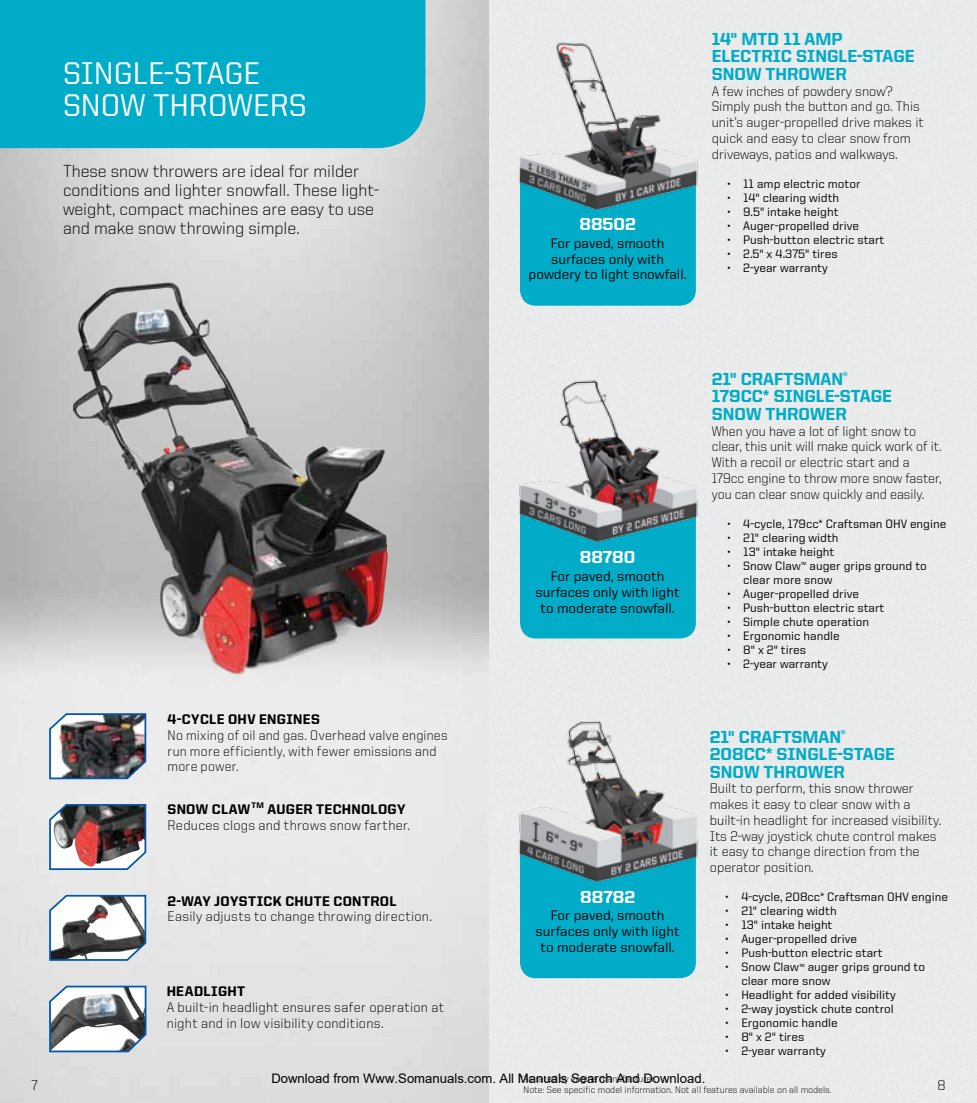
<style>
.page{position:relative;width:977px;height:1103px;background:#fff}
.page>*{position:absolute;margin:0;border:0;box-sizing:border-box;transform-origin:0 0}
.t1{font:500 31.5px/31.5px "United Sans Reg";color:#fff}
.t2{font:300 17.5px/19.2px "United Sans Reg";color:#000}
.t3{font:800 17.5px/17.5px "United Sans Reg";color:#00acc8}
.t4{font:800 17.5px "United Sans Reg";color:#fff}
.t5{font:300 14px/15.9px "United Sans Reg";color:#000}
.t6{font:500 14px/15.8px "United Sans Reg";color:#000;text-align:center}
.t7{font:300 14px/15.8px "United Sans Reg";letter-spacing:.02em;color:#000}
.t8{font:800 14px "United Sans Reg";letter-spacing:.02em;color:#000}
.t9{font:13.12px "Arial";color:#000}
.t10{font:500 12.25px/14px "United Sans Reg";color:#000}
.t11{font:800 10.15px "United Sans Reg";color:#00acc8}
.t12{font:300 9.62px/10.5px "United Sans Reg";color:#000}
.t13{font:800 8.22px "United Sans Reg";color:#000}
.s1{font-size:10.15px}
</style>
<div class="page">
<img style="left:0;top:0;width:976px;height:1102px">
<div style="left:520px;top:229px;width:176px;height:77px;background:#00acc8"></div>
<img style="left:502px;top:17px;width:212px;height:212px">
<div style="left:520px;top:901px;width:176px;height:77px;background:#00acc8"></div>
<img style="left:502px;top:689px;width:212px;height:212px">
<div style="left:520px;top:562px;width:176px;height:76px;background:#00acc8"></div>
<img style="left:502px;top:350px;width:212px;height:212px">
<div style="left:0;top:0;width:425px;height:148px;background:#00acc8"></div>
<img style="left:74px;top:280px;width:316px;height:403px">
<img style="left:74px;top:282px;width:313px;height:393px">
<img style="left:48px;top:712px;width:99px;height:68px">
<svg style="left:48px;top:894px;width:99px;height:67px"></svg>
<img style="left:48px;top:803px;width:99px;height:67px">
<svg style="left:48px;top:984px;width:99px;height:69px"></svg>
<h1 class="t1" style="left:63px;top:57px;width:241px">SinGle-Stag e<br>Snow Throwers</h1>
<h2 class="t2" style="left:63px;top:161px;width:317px">These snow throwers are ideal for milder conditions and lighter snowfall. These light&shy;weight, compact machines are easy to use and make snow throwing simple.</h2>
<p class="t8" style="left:168px;top:711px;width:24px">4-CYCLE</p>
<p class="t8" style="left:228px;top:711px;width:10px">OHV</p>
<p class="t8" style="left:259px;top:711px;width:37px">ENGINES</p>
<p class="t5" style="left:168px;top:727px;width:281px">No mixing of oil and gas. Overhead valve engines run more efficiently, with fewer emissions and more power.</p>
<p class="t8" style="left:168px;top:801px;width:21px">SNOW</p>
<p class="t8" style="left:212px;top:801px;width:11px">CLAW</p>
<p class="t13" style="left:251px;top:800px;width:14px">TM</p>
<p class="t8" style="left:267px;top:801px;width:59px">AUGER TECHNOLO</p>
<p class="t8" style="left:387px;top:801px;width:18px">GY</p>
<p class="t7" style="left:168px;top:817px;width:244px">Reduces clogs and throws snow farther.</p>
<p class="t8" style="left:168px;top:893px;width:25px">2-WAY</p>
<p class="t8" style="left:214px;top:893px;width:16px">JOYSTICK</p>
<p class="t8" style="left:285px;top:893px;width:10px">CHUTE</p>
<p class="t8" style="left:333px;top:893px;width:10px">CONTROL</p>
<p class="t7" style="left:168px;top:908px;width:266px">Easily adjusts to change throwing direction.</p>
<p class="t8" style="left:167px;top:983px;width:19px">HEADLI</p>
<p class="t8" style="left:218px;top:983px;width:19px">GHT</p>
<p class="t7" style="left:167px;top:999px;width:279px">A built-in headlight ensures safer operation at night and in low visibility conditions.</p>
<h2 class="t4" style="left:579px;top:214px;width:58px">88502</h2>
<p class="t6" style="left:528px;top:235px;width:159px">For paved, smooth surfaces only with powdery to light snowfall.</p>
<h2 class="t3" style="left:711px;top:30px;width:203px">14" MTD 11 AMP<br>ELECTRIC SIN GLE-STAGE<br>SNOW</h2>
<h2 class="t3" style="left:765px;top:65px;width:23px">THROWER</h2>
<p class="t5" style="left:711px;top:83px;width:214px">A few inches of powdery snow?<br>Simply push the button and go. This unit’s auger-propelled drive makes it quick and easy to clear snow from driveways, patios and walkways.</p>
<p class="t10" style="left:727px;top:176px;width:135px">• 11 amp electric motor</p>
<p class="t10" style="left:727px;top:190px;width:113px">• 14" clearing width</p>
<p class="t10" style="left:727px;top:204px;width:113px">• 9.5" intake height</p>
<p class="t10" style="left:727px;top:218px;width:133px">• Auger-propelled drive</p>
<p class="t10" style="left:727px;top:232px;width:159px">• Push-button electric start</p>
<p class="t10" style="left:727px;top:246px;width:112px">• 2.5" x 4.375" tires</p>
<p class="t10" style="left:727px;top:260px;width:102px">• 2-year warranty</p>
<h2 class="t4" style="left:579px;top:547px;width:57px">88780</h2>
<p class="t6" style="left:535px;top:568px;width:145px">For paved, smooth surfaces only with light to moderate snowfall.</p>
<h2 class="t4" style="left:580px;top:887px;width:56px">88782</h2>
<p class="t6" style="left:535px;top:907px;width:145px">For paved, smooth surfaces only with light to moderate snowfall.</p>
<h2 class="t3" style="left:711px;top:370px;width:42px">21" CRAFTSMAN</h2>
<p class="t11" style="left:843px;top:370px;width:6px">®</p>
<h2 class="t3" style="left:711px;top:387px;width:180px">179CC* SIN GLE-STAGE<br>SNOW</h2>
<h2 class="t3" style="left:765px;top:405px;width:23px">THROWER</h2>
<p class="t5" style="left:711px;top:423px;width:232px">When you have a lot of light snow to clear, this unit will make quick work of it.<br>With a recoil or electric start and a 179cc engine to throw more snow faster, you can clear snow quickly and easily.</p>
<p class="t10" style="left:727px;top:516px;width:220px">• 4-cycle, 179cc* Craftsman OHV engine</p>
<p class="t10" style="left:727px;top:530px;width:113px">• 21" clearing width</p>
<p class="t10" style="left:727px;top:544px;width:108px">• 13" intake height</p>
<p class="t10" style="left:743px;top:558px;width:185px;text-indent:-16px">• Snow Claw<span class="s1">™</span> auger grips ground to clear more snow</p>
<p class="t10" style="left:727px;top:586px;width:133px">• Auger-propelled drive</p>
<p class="t10" style="left:727px;top:600px;width:159px">• Push-button electric start</p>
<p class="t10" style="left:727px;top:614px;width:143px">• Simple chute operation</p>
<p class="t10" style="left:727px;top:628px;width:114px">• Ergonomic handle</p>
<p class="t10" style="left:727px;top:642px;width:80px">• 8" x 2" tires</p>
<p class="t10" style="left:727px;top:656px;width:102px">• 2-year warranty</p>
<h2 class="t3" style="left:709px;top:727px;width:42px">21" CRAFTSMAN</h2>
<p class="t11" style="left:841px;top:727px;width:6px">®</p>
<h2 class="t3" style="left:709px;top:745px;width:185px">208CC* SINGLE-STAGE<br>SNOW</h2>
<h2 class="t3" style="left:763px;top:762px;width:23px">THROWER</h2>
<p class="t5" style="left:709px;top:780px;width:233px">Built to perform, this snow thrower makes it easy to clear snow with a built-in headlight for increased visibility.<br>Its 2-way joystick chute control makes it easy to change direction from the operator position.</p>
<p class="t10" style="left:725px;top:890px;width:224px">• 4-cycle, 208cc* Craftsman OHV engine</p>
<p class="t10" style="left:725px;top:904px;width:113px">• 21" clearing width</p>
<p class="t10" style="left:725px;top:918px;width:108px">• 13" intake height</p>
<p class="t10" style="left:725px;top:932px;width:133px">• Auger-propelled drive</p>
<p class="t10" style="left:725px;top:946px;width:159px">• Push-button electric start</p>
<p class="t10" style="left:741px;top:960px;width:185px;text-indent:-16px">• Snow Claw<span class="s1">™</span> auger grips ground to clear more snow</p>
<p class="t10" style="left:725px;top:988px;width:172px">• Headlight for added visibility</p>
<p class="t10" style="left:725px;top:1002px;width:170px">• 2-way joystick chute control</p>
<p class="t10" style="left:725px;top:1016px;width:114px">• Ergonomic handle</p>
<p class="t10" style="left:725px;top:1030px;width:80px">• 8" x 2" tires</p>
<p class="t10" style="left:725px;top:1044px;width:102px">• 2-year warranty</p>
<p class="t9" style="left:271px;top:1070px;width:435px">Download from Www.Somanuals.com. All Manuals Search And Download.</p>
<p class="t12" style="left:523px;top:1073px;width:309px;text-indent:-4px">*As rated by engine manufacturer.<br>Note: See specific model information. Not all features available on all models.</p>
<p class="t5" style="left:31px;top:1077px;width:8px">7</p>
<p class="t5" style="left:937px;top:1077px;width:10px">8</p>
</div>
